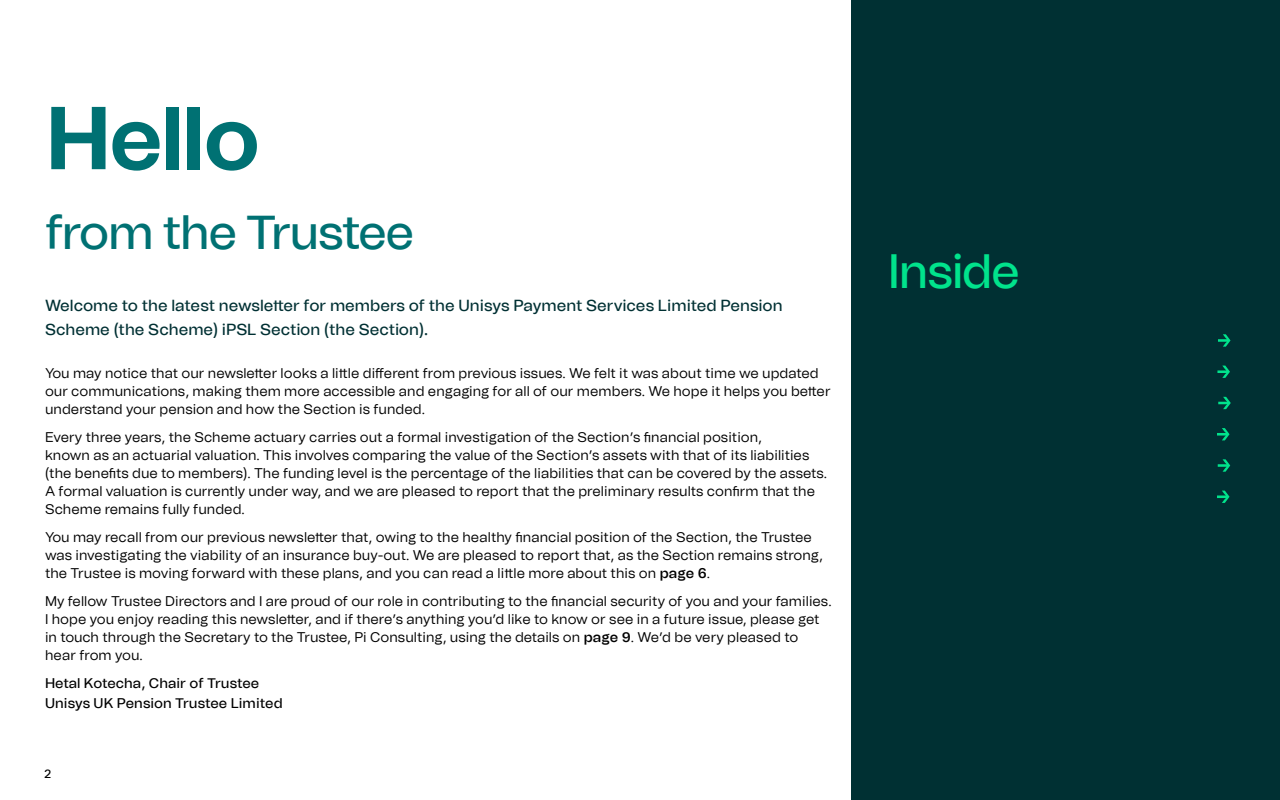
<style>
.page{position:relative;width:1280px;height:800px;background:#fff}
.page>*{position:absolute;margin:0;border:0;box-sizing:border-box;transform-origin:0 0}
.t1{font:700 89px "Tomato Grotesk";letter-spacing:-.03em;color:#007173}
.t2{font:500 48px "Tomato Grotesk";letter-spacing:-.04em;color:#007173}
.t3{font:500 48px "Tomato Grotesk";letter-spacing:-.03em;color:#00e38c}
.t4{font:500 16px/24px "Tomato Grotesk";color:#003033}
.t5{font:14px/18px "Tomato Grotesk";letter-spacing:.005em;color:#000}
.t6{font:500 14px/20px "Tomato Grotesk";letter-spacing:.005em;color:#000}
.t7{font:500 12px "Tomato Grotesk";color:#000}
.s1{font-weight:600}
</style>
<div class="page">
<div style="left:852px;top:0;width:428px;height:800px;background:#003033"></div>
<svg style="left:1218px;top:334px;width:13px;height:13px"></svg>
<svg style="left:1218px;top:397px;width:13px;height:12px"></svg>
<svg style="left:1217px;top:428px;width:13px;height:12px"></svg>
<svg style="left:1217px;top:366px;width:13px;height:12px"></svg>
<svg style="left:1218px;top:459px;width:12px;height:13px"></svg>
<svg style="left:1217px;top:491px;width:13px;height:12px"></svg>
<h1 class="t1" style="left:45px;top:73px;width:217px">Hello</h1>
<h2 class="t2" style="left:45px;top:198px;width:371px">from the Trustee</h2>
<p class="t4" style="left:45px;top:293px;width:739px">Welcome to the latest newsletter for members of the Unisys Payment Services Limited Pension<br>Scheme (the Scheme) iPSL Section (the Section).</p>
<p class="t5" style="left:45px;top:364px;width:787px">You may notice that our newsletter looks a little different from previous issues. We felt it was about time we updated our communications, making them more accessible and engaging for all of our members. We hope it helps you better understand your pension and how the Section is funded.</p>
<p class="t5" style="left:45px;top:428px;width:784px">Every three years, the Scheme actuary carries out a formal investigation of the Section’s financial position,<br>known as an actuarial valuation. This involves comparing the value of the Section’s assets with that of its liabilities (the benefits due to members). The funding level is the percentage of the liabilities that can be covered by the assets.<br>A formal valuation is currently under way, and we are pleased to report that the preliminary results confirm that the Scheme remains fully funded.</p>
<p class="t5" style="left:45px;top:528px;width:780px">You may recall from our previous newsletter that, owing to the healthy financial position of the Section, the Trustee was investigating the viability of an insurance buy-out. We are pleased to report that, as the Section remains strong, the Trustee is moving forward with these plans, and you can read a little more about this on <span class="s1">page 6</span>.</p>
<p class="t5" style="left:45px;top:592px;width:788px">My fellow Trustee Directors and I are proud of our role in contributing to the financial security of you and your families.<br>I hope you enjoy reading this newsletter, and if there’s anything you’d like to know or see in a future issue, please get in touch through the Secretary to the Trustee, Pi Consulting, using the details on <span class="s1">page 9</span>. We’d be very pleased to hear from you.</p>
<p class="t6" style="left:45px;top:673px;width:239px">Hetal Kotecha, Chair of Trustee<br>Unisys UK Pension Trustee Limited</p>
<p class="t7" style="left:44px;top:765px;width:9px">2</p>
<h2 class="t3" style="left:888px;top:237px;width:134px">Inside</h2>
</div>
